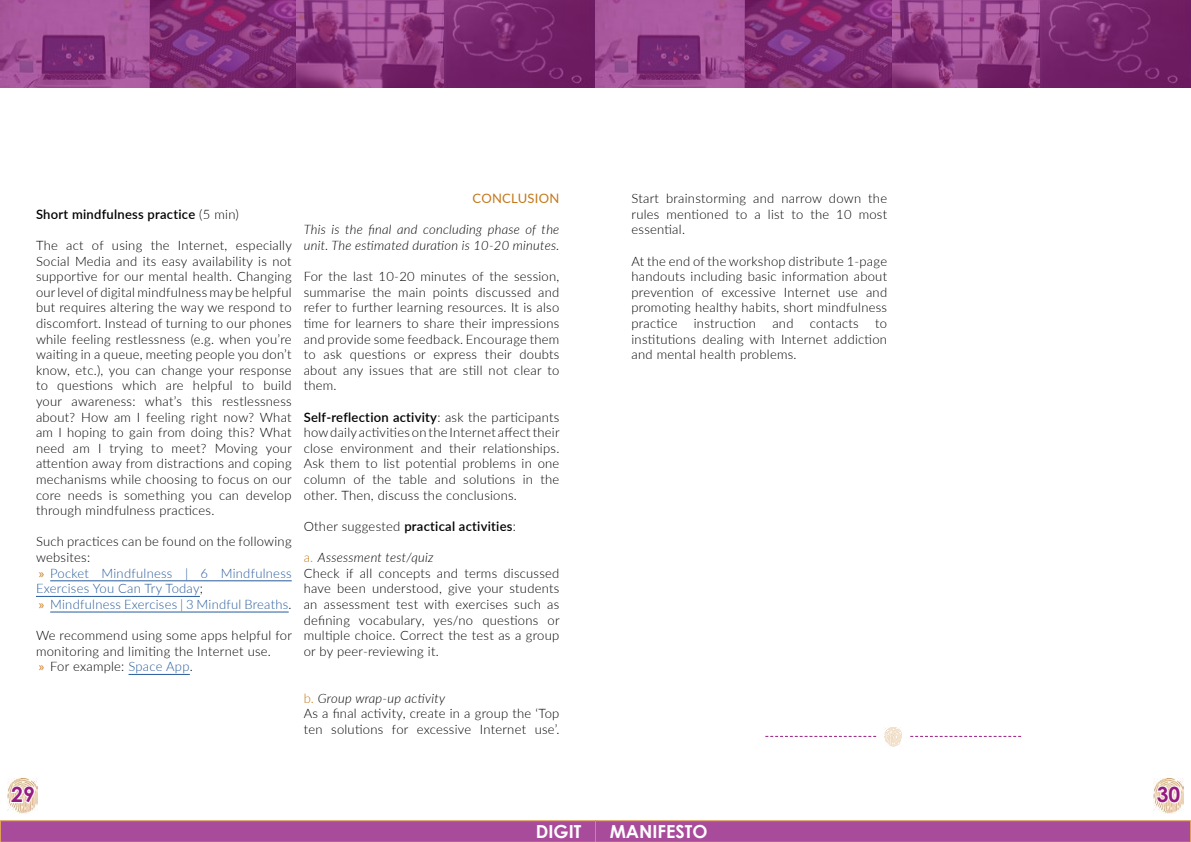
<style>
.page{position:relative;width:1191px;height:842px;background:#fff}
.page>*{position:absolute;margin:0;border:0;box-sizing:border-box;transform-origin:0 0}
.t1{font:700 21px "Century Gothic";color:#951b81}
.t2{font:700 18px "Century Gothic";color:#fff}
.t3{font:300 13px/15.6px "Lato";letter-spacing:.02em;color:#000;text-align:justify}
.t4{font:300 13px/15.6px "Lato";letter-spacing:.02em;color:#275b9b}
.t5{font:italic 300 13px/15.6px "Lato";letter-spacing:.02em;color:#000}
.t6{font:600 13px "Lato";letter-spacing:.02em;color:#000}
.t7{font:13px "Lato";letter-spacing:.02em;color:#c47718}
.s1{font-weight:300}
.s2{color:#000}
.s3{font-family:"Myriad Pro";font-weight:400;color:#c47718}
.s4{color:#275b9b}
.s5{font-weight:600}
.s6{color:#c47718}
.s7{font-style:italic}
</style>
<div class="page">
<svg style="left:0;top:820px;width:1191px;height:22px"></svg>
<img style="left:7px;top:778px;width:31px;height:35px">
<img style="left:1153px;top:778px;width:30px;height:35px">
<hr style="left:50px;top:581px;width:242px;height:1px;background:#275b9b">
<hr style="left:36px;top:596px;width:164px;height:1px;background:#275b9b">
<hr style="left:50px;top:612px;width:239px;height:1px;background:#275b9b">
<hr style="left:128px;top:674px;width:62px;height:1px;background:#275b9b">
<svg style="left:9px;top:784px;width:27px;height:21px"></svg>
<svg style="left:0;top:0;width:595px;height:88px"></svg>
<svg style="left:1155px;top:784px;width:27px;height:21px"></svg>
<svg style="left:595px;top:0;width:596px;height:88px"></svg>
<svg style="left:765px;top:736px;width:111px;height:1px"></svg>
<svg style="left:910px;top:736px;width:111px;height:1px"></svg>
<img style="left:884px;top:727px;width:17px;height:19px">
<p class="t6" style="left:36px;top:205px;width:204px">Short mindfulness practice <span class="s1">(5 min)</span></p>
<p class="t3" style="left:36px;top:237px;width:257px">The act of using the Internet, especially Social Media and its easy availability is not supportive for our mental health. Changing our level of digital mindfulness may be helpful but requires altering the way we respond to discomfort. Instead of turning to our phones while feeling restlessness (e.g. when you’re waiting in a queue, meeting people you don’t know, etc.), you can change your response to questions which are helpful to build your awareness: what’s this restlessness about? How am I feeling right now? What am I hoping to gain from doing this? What need am I trying to meet? Moving your attention away from distractions and coping mechanisms while choosing to focus on our core needs is something you can develop through mindfulness practices.</p>
<p class="t4" style="left:36px;top:533px;width:257px"><span class="s2">Such practices can be found on the following websites:<br></span><span class="s3">»</span> Pocket Mindfulness | 6 Mindfulness<br>Exercises You Can Try Today<span class="s2">;<br></span><span class="s3">»</span> Mindfulness Exercises | 3 Mindful Breaths<span class="s2">.</span></p>
<p class="t3" style="left:36px;top:627px;width:257px;text-align:left">We recommend using some apps helpful for monitoring and limiting the Internet use.<br><span class="s3">»</span> For example: <span class="s4">Space App</span>.</p>
<p class="t7" style="left:472px;top:189px;width:88px">CONCLUSION</p>
<p class="t5" style="left:304px;top:221px;width:257px">This is the final and concluding phase of the unit. The estimated duration is 10-20 minutes.</p>
<p class="t3" style="left:304px;top:268px;width:257px">For the last 10-20 minutes of the session, summarise the main points discussed and refer to further learning resources. It is also time for learners to share their impressions and provide some feedback. Encourage them to ask questions or express their doubts about any issues that are still not clear to them.</p>
<p class="t3" style="left:304px;top:409px;width:257px"><span class="s5">Self-reflection activity</span>: ask the participants how daily activities on the Internet affect their close environment and their relationships.<br>Ask them to list potential problems in one column of the table and solutions in the other. Then, discuss the conclusions.</p>
<p class="t6" style="left:304px;top:517px;width:214px"><span class="s1">Other suggested</span> practical activities<span class="s1">:</span></p>
<p class="t3" style="left:304px;top:549px;width:257px;text-align:left"><span class="s6">a.</span> <span class="s7">Assessment test/quiz<br></span>Check if all concepts and terms discussed have been understood, give your students an assessment test with exercises such as defining vocabulary, yes/no questions or multiple choice. Correct the test as a group or by peer-reviewing it.</p>
<p class="t3" style="left:304px;top:689px;width:257px;text-align:left"><span class="s6">b.</span> <span class="s7">Group wrap-up activity<br></span>As a final activity, create in a group the ‘Top ten solutions for excessive Internet use’.</p>
<p class="t3" style="left:631px;top:190px;width:257px">Start brainstorming and narrow down the rules mentioned to a list to the 10 most essential.</p>
<p class="t3" style="left:631px;top:253px;width:257px">At the end of the workshop distribute 1-page handouts including basic information about prevention of excessive Internet use and promoting healthy habits, short mindfulness practice</p>
<p class="t3" style="left:694px;top:315px;width:64px">instruction</p>
<p class="t3" style="left:772px;top:315px;width:23px">and</p>
<p class="t3" style="left:810px;top:315px;width:50px">contacts</p>
<p class="t3" style="left:631px;top:315px;width:257px;text-indent:244px">to institutions dealing with Internet addiction and mental health problems.</p>
<h1 class="t1" style="left:11px;top:779px;width:25px">29</h1>
<h2 class="t2" style="left:536px;top:818px;width:47px">DIGIT</h2>
<h2 class="t2" style="left:609px;top:818px;width:99px">MANIFESTO</h2>
<h1 class="t1" style="left:1156px;top:778px;width:25px">30</h1>
</div>
